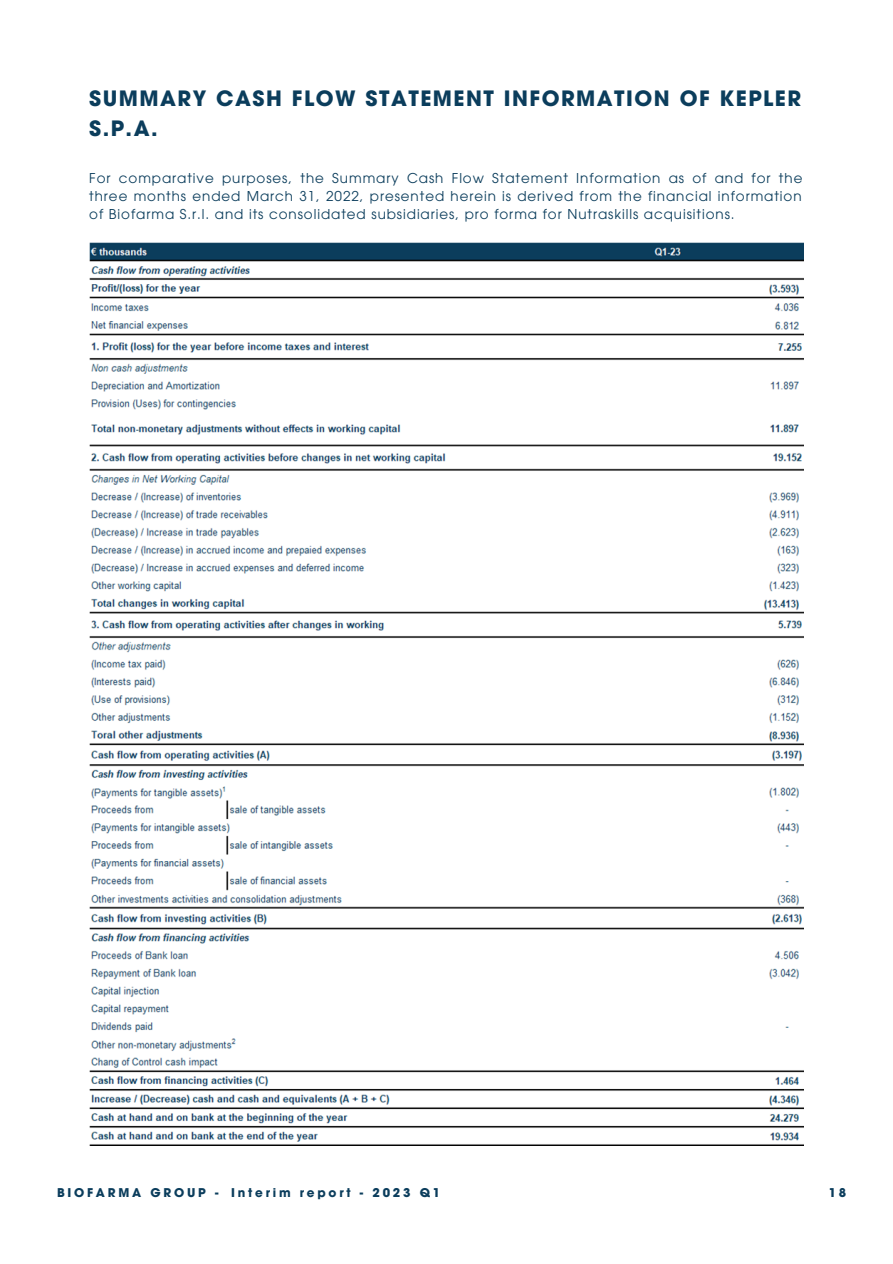
<style>
.page{position:relative;width:893px;height:1264px;background:#fff}
.page>*{position:absolute;margin:0;border:0;box-sizing:border-box;transform-origin:0 0}
.t1{font:700 21px/29.2px "ITC Avant Garde Pro";letter-spacing:.07em;color:#0b3d5c}
.t2{font:13.5px/18px "ITC Avant Garde Pro";letter-spacing:.07em;color:#0b3d5c;text-align:justify}
.t3{font:700 12px "ITC Avant Garde Pro";letter-spacing:.23em;color:#0b3d5c}
</style>
<div class="page">
<img style="left:89px;top:242px;width:714px;height:903px">
<p class="t1" style="left:89px;top:87px;width:713px">SUMMARY CASH FLOW STATEMENT INFORMATION OF KEPLER<br>S.P.A.</p>
<p class="t2" style="left:89px;top:170px;width:714px">For comparative purposes, the Summary Cash Flow Statement Information as of and for the three months ended March 31, 2022, presented herein is derived from the financial information of Biofarma S.r.l. and its consolidated subsidiaries, pro forma for Nutraskills acquisitions.</p>
<p class="t3" style="left:57px;top:1188px;width:163px">BIOFARMA GROUP -</p>
<p class="t3" style="left:231px;top:1188px;width:210px">Interim report - 2023 Q1</p>
<p class="t3" style="left:828px;top:1188px;width:19px">18</p>
</div>
